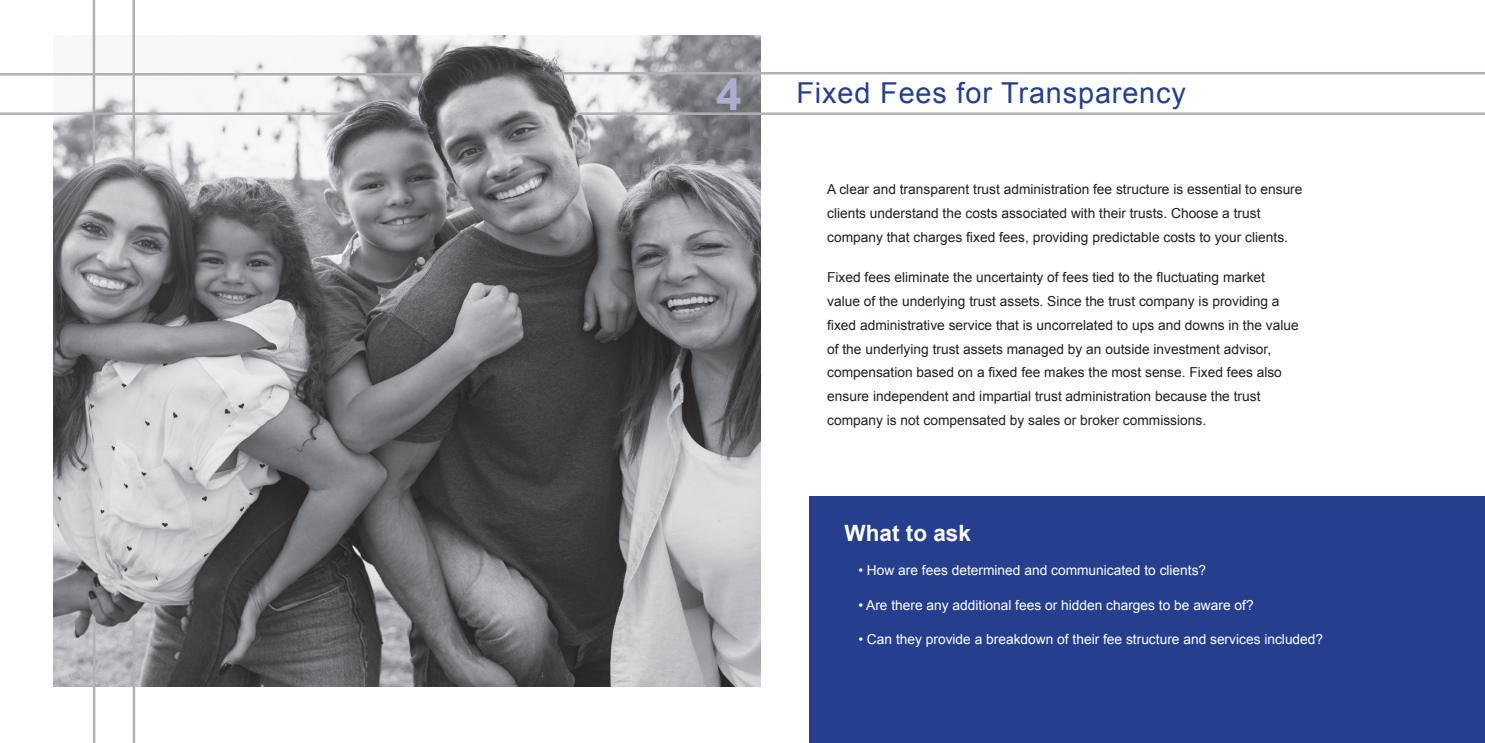
<style>
.page{position:relative;width:1485px;height:743px;background:#fff}
.page>*{position:absolute;margin:0;border:0;box-sizing:border-box;transform-origin:0 0}
.t1{font:700 45px "Arial";color:#adaed1}
.t2{font:28.88px "Arial";letter-spacing:.03em;color:#253f8e}
.t3{font:700 22.5px "Arial";color:#fff}
.t4{font:13.75px/23.8px "Arial";color:#231f20}
.t5{font:13.75px "Arial";color:#fff}
</style>
<div class="page">
<div style="left:809px;top:495px;width:676px;height:247px;background:#253f8e"></div>
<img style="left:53px;top:36px;width:707px;height:650px">
<hr style="left:555px;top:72px;width:930px;height:2px;background:#b0b1b5">
<hr style="left:0;top:112px;width:353px;height:3px;background:#b0b1b5">
<hr style="left:579px;top:112px;width:906px;height:3px;background:#b0b1b5">
<hr style="left:93px;top:616px;width:2px;height:126px;background:#b0b1b5">
<hr style="left:133px;top:620px;width:2px;height:122px;background:#b0b1b5">
<hr style="left:0;top:73px;width:424px;height:3px;background:#b0b1b5">
<hr style="left:93px;top:0;width:2px;height:168px;background:#b0b1b5">
<hr style="left:132px;top:0;width:3px;height:162px;background:#b0b1b5">
<h1 class="t1" style="left:716px;top:64px;width:27px">4</h1>
<h2 class="t2" style="left:797px;top:74px;width:391px">Fixed Fees for Transparency</h2>
<p class="t4" style="left:827px;top:178px;width:477px">A clear and transparent trust administration fee structure is essential to ensure clients understand the costs associated with their trusts. Choose a trust company that charges fixed fees, providing predictable costs to your clients.</p>
<p class="t4" style="left:827px;top:266px;width:473px">Fixed fees eliminate the uncertainty of fees tied to the fluctuating market value of the underlying trust assets. Since the trust company is providing a fixed administrative service that is uncorrelated to ups and downs in the value of the underlying trust assets managed by an outside investment advisor, compensation based on a fixed fee makes the most sense. Fixed fees also ensure independent and impartial trust administration because the trust company is not compensated by sales or broker commissions.</p>
<h3 class="t3" style="left:845px;top:518px;width:128px">What to ask</h3>
<p class="t5" style="left:858px;top:561px;width:349px">• How are fees determined and communicated to clients?</p>
<p class="t5" style="left:858px;top:596px;width:397px">• Are there any additional fees or hidden charges to be aware of?</p>
<p class="t5" style="left:858px;top:630px;width:466px">• Can they provide a breakdown of their fee structure and services included?</p>
</div>
